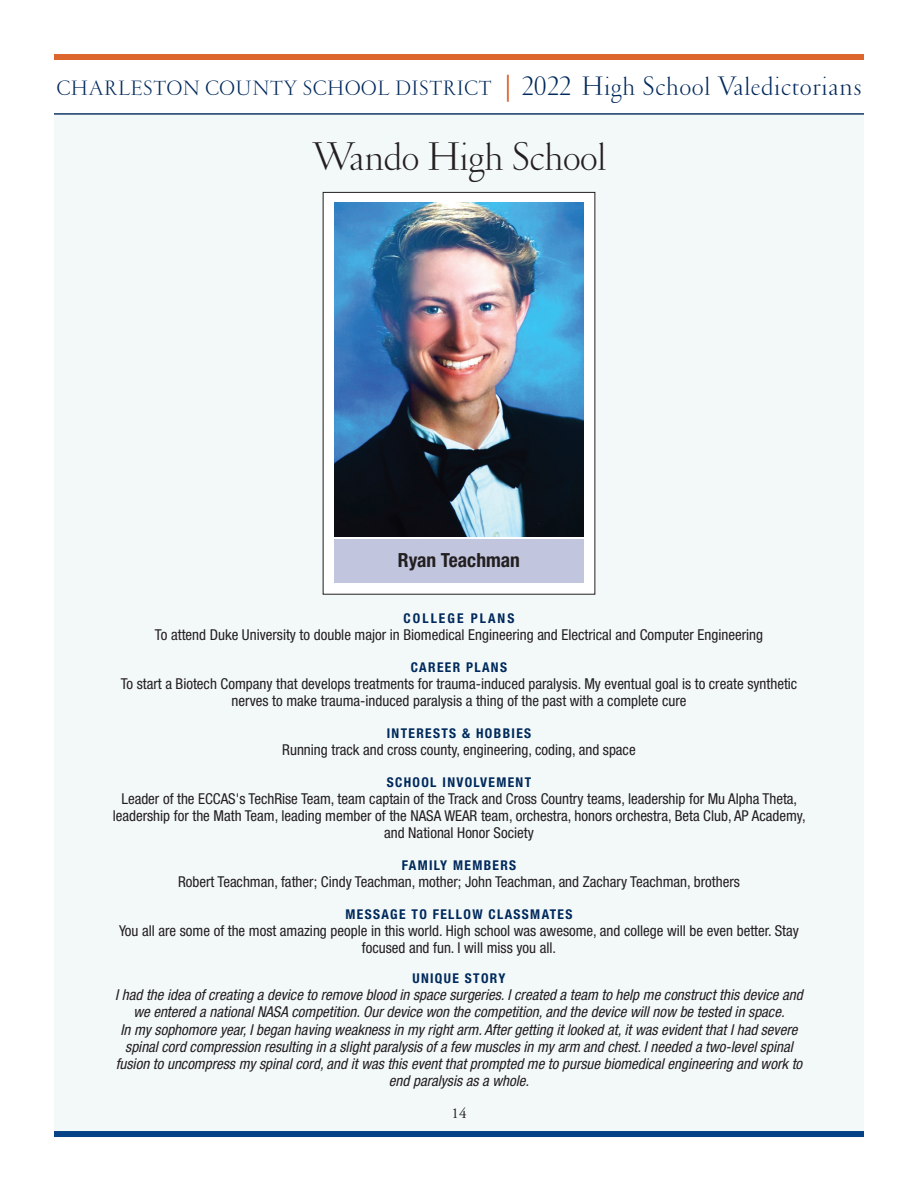
<style>
.page{position:relative;width:918px;height:1188px;background:#fff}
.page>*{position:absolute;margin:0;border:0;box-sizing:border-box;transform-origin:0 0}
.t1{font:300 40.5px "Garamond";color:#231f20}
.t2{font:300 21px "Garamond";letter-spacing:.035em;color:#00295c}
.t3{font:700 condensed 19.5px "Helvetica Neue";color:#231f20}
.t4{font:condensed 15px/17.2px "Helvetica Neue";color:#231f20;text-align:center}
.t5{font:italic condensed 15px/17.2px "Helvetica Neue";color:#231f20;text-align:center}
.t6{font:15px "Adobe Garamond";color:#231f20}
.t7{font:700 condensed 13.5px "Helvetica Neue";letter-spacing:.1em;color:#00295c}
.t8{font:700 condensed 13.5px "Helvetica Neue";letter-spacing:.15em;color:#00295c}
.s1{font-family:"Adobe Garamond";font-weight:400;font-size:27px;color:#d9531c}
.s2{font-size:27px}
</style>
<div class="page">
<div style="left:54px;top:114px;width:810px;height:1022px;background:#f3f8f8"></div>
<hr style="left:54px;top:114px;width:810px;height:1px;background:#054286">
<div style="left:54px;top:1131px;width:810px;height:6px;background:#054286"></div>
<div style="left:54px;top:54px;width:810px;height:6px;background:#dd662f"></div>
<div style="left:324px;top:193px;width:270px;height:401px;background:#fff"></div>
<img style="left:334px;top:203px;width:250px;height:333px">
<div style="left:334px;top:540px;width:249px;height:43px;background:#c1c5dd"></div>
<h2 class="t2" style="left:57px;top:81px;width:806px">CHARLESTON COUNTY SCHOOL DISTRICT <span class="s1">|</span> <span class="s2">2022 High School Valedictorians</span></h2>
<h1 class="t1" style="left:312px;top:142px;width:295px">Wando High School</h1>
<h3 class="t3" style="left:398px;top:553px;width:124px">Ryan Teachman</h3>
<p class="t8" style="left:404px;top:614px;width:112px">COLLEGE PLANS</p>
<p class="t4" style="left:155px;top:628px;width:610px">To attend Duke University to double major in Biomedical Engineering and Electrical and Computer Engineering</p>
<p class="t7" style="left:411px;top:662px;width:98px">CAREER PLANS</p>
<p class="t4" style="left:121px;top:677px;width:678px">To start a Biotech Company that develops treatments for trauma-induced paralysis. My eventual goal is to create synthetic nerves to make trauma-induced paralysis a thing of the past with a complete cure</p>
<p class="t7" style="left:387px;top:728px;width:146px">INTERESTS &amp; HOBBIES</p>
<p class="t4" style="left:282px;top:743px;width:355px">Running track and cross county, engineering, coding, and space</p>
<p class="t7" style="left:387px;top:777px;width:146px">SCHOOL INVOLVEMENT</p>
<p class="t4" style="left:113px;top:791px;width:694px">Leader of the ECCAS's TechRise Team, team captain of the Track and Cross Country teams, leadership for Mu Alpha Theta, leadership for the Math Team, leading member of the NASA WEAR team, orchestra, honors orchestra, Beta Club, AP Academy, and National Honor Society</p>
<p class="t7" style="left:402px;top:860px;width:116px">FAMILY MEMBERS</p>
<p class="t4" style="left:178px;top:875px;width:563px">Robert Teachman, father; Cindy Teachman, mother; John Teachman, and Zachary Teachman, brothers</p>
<p class="t7" style="left:346px;top:909px;width:228px">MESSAGE TO FELLOW CLASSMATES</p>
<p class="t4" style="left:119px;top:923px;width:681px">You all are some of the most amazing people in this world. High school was awesome, and college will be even better. Stay focused and fun. I will miss you all.</p>
<p class="t7" style="left:412px;top:973px;width:95px">UNIQUE STORY</p>
<p class="t5" style="left:115px;top:987px;width:692px">Ihad the idea of creating a device to remove blood in space surgeries.Icreated a team to help me construct this device and we entered a nationalNASA competition.Ourdevice won the competition,and the device willnow be tested in space.<br>In my sophomore year,Ibegan having weakness in my right arm.Aftergetting it looked at,it was evident that Ihad severe spinalcord compression resulting in a slight paralysis of a few muscles in my arm and chest.Ineeded a two-levelspinal fusion to uncompress my spinalcord,and it was this event that prompted me to pursue biomedicalengineering and work to end paralysis as a whole.</p>
<p class="t6" style="left:452px;top:1107px;width:16px">14</p>
</div>
